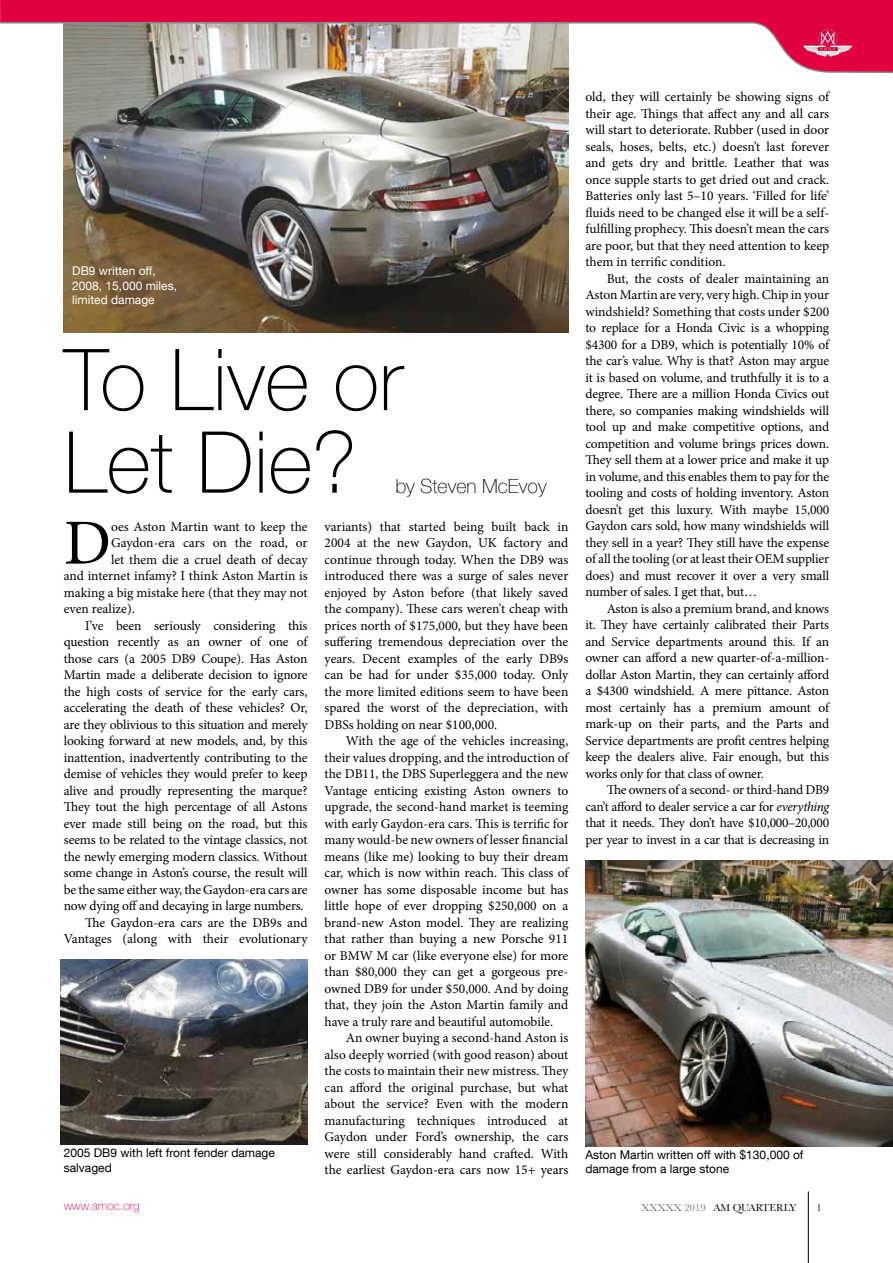
<style>
.page{position:relative;width:893px;height:1263px;background:#fff}
.page>*{position:absolute;margin:0;border:0;box-sizing:border-box;transform-origin:0 0}
.t1{font:100 85.5px/82.5px "Helvetica Neue LT Com";color:#000}
.t2{font:64.2px "Minion Pro";color:#000}
.t3{font:100 19.5px "Helvetica Neue LT Com";color:#000}
.t4{font:13.5px/16.5px "Minion Pro";letter-spacing:-.01em;color:#000;text-align:justify}
.t5{font:12px/14.4px "Helvetica Neue LT Com";color:#000}
.t6{font:12px/14.4px "Helvetica Neue LT Com";color:#fff}
.t7{font:100 12px "Helvetica Neue LT Pro";color:#e20040}
.t8{font:10.5px "Baskerville";color:#000}
.s1{font-style:italic}
.s2{color:#707172}
</style>
<div class="page">
<hr style="left:808px;top:1191px;width:1px;height:72px;background:#000">
<img style="left:64px;top:74px;width:504px;height:259px">
<svg style="left:0;top:0;width:893px;height:74px"></svg>
<svg style="left:803px;top:29px;width:49px;height:28px"></svg>
<img style="left:61px;top:960px;width:247px;height:184px">
<img style="left:585px;top:861px;width:308px;height:285px">
<p class="t4" style="left:585px;top:89px;width:245px">old, they will certainly be showing signs of their age. Things that affect any and all cars will start to deteriorate. Rubber (used in door seals, hoses, belts, etc.) doesn’t last forever and gets dry and brittle. Leather that was once supple starts to get dried out and crack.<br>Batteries only last 5–10 years. ‘Filled for life’ fluids need to be changed else it will be a self&shy;fulfilling prophecy. This doesn’t mean the cars are poor, but that they need attention to keep them in terrific condition.</p>
<p class="t4" style="left:585px;top:270px;width:245px;text-indent:21px">But, the costs of dealer maintaining an Aston Martin are very, very high. Chip in your windshield? Something that costs under $200 to replace for a Honda Civic is a whopping $4300 for a DB9, which is potentially 10% of the car’s value. Why is that? Aston may argue it is based on volume, and truthfully it is to a degree. There are a million Honda Civics out there, so companies making windshields will tool up and make competitive options, and competition and volume brings prices down.<br>They sell them at a lower price and make it up in volume, and this enables them to pay for the tooling and costs of holding inventory. Aston doesn’t get this luxury. With maybe 15,000<br>Gaydon cars sold, how many windshields will they sell in a year? They still have the expense of all the tooling (or at least their OEM supplier does) and must recover it over a very small number of sales. I get that, but…</p>
<p class="t4" style="left:585px;top:600px;width:245px;text-indent:21px">Aston is also a premium brand, and knows it. They have certainly calibrated their Parts and Service departments around this. If an owner can afford a new quarter-of-a-million&shy;dollar Aston Martin, they can certainly afford a $4300 windshield. A mere pittance. Aston most certainly has a premium amount of mark-up on their parts, and the Parts and Service departments are profit centres helping keep the dealers alive. Fair enough, but this works only for that class of owner.</p>
<p class="t4" style="left:585px;top:782px;width:245px;text-indent:21px">The owners of a second- or third-hand DB9 can’t afford to dealer service a car for <span class="s1">everything </span>that it needs. They don’t have $10,000–20,000 per year to invest in a car that is decreasing in</p>
<p class="t6" style="left:72px;top:263px;width:106px">DB9 written off,<br>2008, 15,000 miles, limited damage</p>
<h1 class="t1" style="left:64px;top:338px;width:341px">To Live or<br>Let Die?</h1>
<h3 class="t3" style="left:395px;top:474px;width:153px">by Steven McEvoy</h3>
<p class="t4" style="left:325px;top:518px;width:245px">variants) that started being built back in 2004 at the new Gaydon, UK factory and continue through today. When the DB9 was introduced there was a surge of sales never enjoyed by Aston before (that likely saved the company). These cars weren’t cheap with prices north of $175,000, but they have been suffering tremendous depreciation over the years. Decent examples of the early DB9s can be had for under $35,000 today. Only the more limited editions seem to have been spared the worst of the depreciation, with DBSs holding on near $100,000.</p>
<p class="t4" style="left:325px;top:733px;width:245px;text-indent:21px">With the age of the vehicles increasing, their values dropping, and the introduction of the DB11, the DBS Superleggera and the new Vantage enticing existing Aston owners to upgrade, the second-hand market is teeming with early Gaydon-era cars. This is terrific for many would-be new owners of lesser financial means (like me) looking to buy their dream car, which is now within reach. This class of owner has some disposable income but has little hope of ever dropping $250,000 on a brand-new Aston model. They are realizing that rather than buying a new Porsche 911 or BMW M car (like everyone else) for more than $80,000 they can get a gorgeous pre&shy;owned DB9 for under $50,000. And by doing that, they join the Aston Martin family and have a truly rare and beautiful automobile.</p>
<p class="t4" style="left:325px;top:1029px;width:245px;text-indent:21px">An owner buying a second-hand Aston is also deeply worried (with good reason) about the costs to maintain their new mistress. They can afford the original purchase, but what about the service? Even with the modern manufacturing techniques introduced at Gaydon under Ford’s ownership, the cars were still considerably hand crafted. With the earliest Gaydon-era cars now 15+ years</p>
<h2 class="t2" style="left:64px;top:500px;width:49px">D</h2>
<p class="t4" style="left:111px;top:518px;width:198px">oes Aston Martin want to keep the</p>
<p class="t4" style="left:111px;top:535px;width:198px">Gaydon-era cars on the road, or</p>
<p class="t4" style="left:111px;top:551px;width:198px">let them die a cruel death of decay</p>
<p class="t4" style="left:64px;top:568px;width:245px">and internet infamy? I think Aston Martin is</p>
<p class="t4" style="left:64px;top:584px;width:245px">making a big mistake here (that they may not</p>
<p class="t4" style="left:64px;top:601px;width:73px">even realize).</p>
<p class="t4" style="left:85px;top:617px;width:224px">I’ve been seriously considering this</p>
<p class="t4" style="left:64px;top:634px;width:245px">question recently as an owner of one of</p>
<p class="t4" style="left:64px;top:650px;width:245px">those cars (a 2005 DB9 Coupe). Has Aston</p>
<p class="t4" style="left:64px;top:667px;width:245px">Martin made a deliberate decision to ignore</p>
<p class="t4" style="left:64px;top:683px;width:245px">the high costs of service for the early cars,</p>
<p class="t4" style="left:64px;top:700px;width:245px">accelerating the death of these vehicles? Or,</p>
<p class="t4" style="left:64px;top:716px;width:245px">are they oblivious to this situation and merely</p>
<p class="t4" style="left:64px;top:733px;width:245px">looking forward at new models, and, by this</p>
<p class="t4" style="left:64px;top:749px;width:245px">inattention, inadvertently contributing to the</p>
<p class="t4" style="left:64px;top:765px;width:245px">demise of vehicles they would prefer to keep</p>
<p class="t4" style="left:64px;top:782px;width:245px">alive and proudly representing the marque?</p>
<p class="t4" style="left:64px;top:798px;width:245px">They tout the high percentage of all Astons</p>
<p class="t4" style="left:64px;top:815px;width:245px">ever made still being on the road, but this</p>
<p class="t4" style="left:64px;top:831px;width:245px">seems to be related to the vintage classics, not</p>
<p class="t4" style="left:64px;top:848px;width:245px">the newly emerging modern classics. Without</p>
<p class="t4" style="left:64px;top:864px;width:245px">some change in Aston’s course, the result will</p>
<p class="t4" style="left:64px;top:881px;width:245px">be the same either way, the Gaydon-era cars are</p>
<p class="t4" style="left:64px;top:897px;width:241px">now dying off and decaying in large numbers.</p>
<p class="t4" style="left:85px;top:914px;width:224px">The Gaydon-era cars are the DB9s and</p>
<p class="t4" style="left:64px;top:930px;width:245px">Vantages (along with their evolutionary</p>
<p class="t5" style="left:64px;top:1145px;width:213px">2005 DB9 with left front fender damage salvaged</p>
<p class="t5" style="left:585px;top:1147px;width:220px">Aston Martin written off with $130,000 of damage from a large stone</p>
<p class="t7" style="left:64px;top:1198px;width:77px">www.amoc.org</p>
<p class="t8" style="left:641px;top:1201px;width:157px"><span class="s2">XXXXX 2019</span> AM QUARTERLY</p>
<p class="t8" style="left:816px;top:1201px;width:7px">1</p>
</div>
